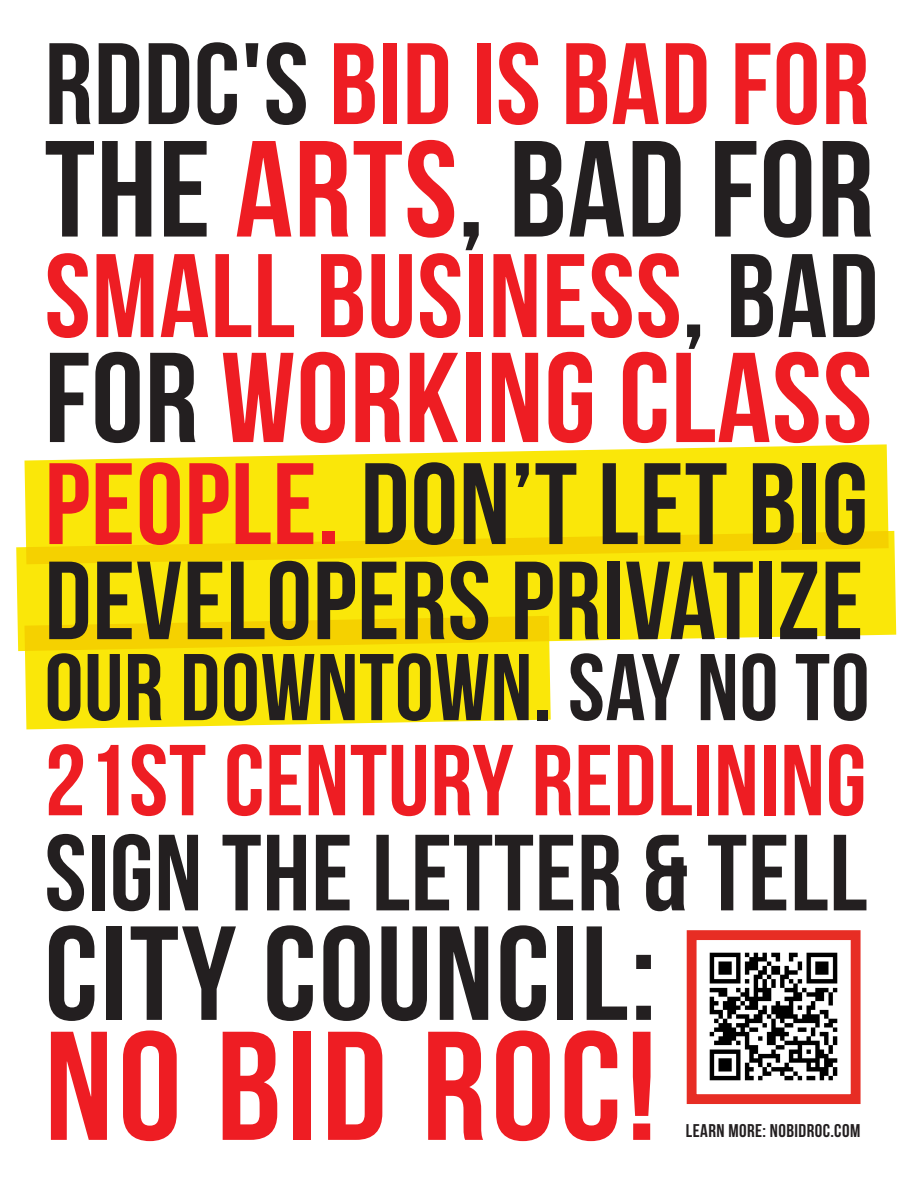
<style>
.page{position:relative;width:918px;height:1188px;background:#fff}
.page>*{position:absolute;margin:0;border:0;box-sizing:border-box;transform-origin:0 0}
.t1{font:154.5px "Bebas Neue";letter-spacing:.03em;color:#ee1d23;scale:1.04 1}
.t2{font:136.5px "Bebas Neue";letter-spacing:.01em;color:#231f20;scale:1.04 1}
.t3{font:133.5px "Bebas Neue";letter-spacing:.02em;color:#231f20;scale:1.04 1}
.t4{font:127.5px "Bebas Neue";letter-spacing:.01em;color:#ee1d23;scale:1.04 1}
.t5{font:118.5px "Bebas Neue";letter-spacing:.01em;color:#ee1d23;scale:1.04 1}
.t6{font:115.5px "Bebas Neue";letter-spacing:.01em;color:#231f20;scale:1.04 1}
.t7{font:115.5px "Bebas Neue";letter-spacing:.01em;color:#ee1d23;scale:1.04 1}
.t8{font:110.7px "Bebas Neue";letter-spacing:.01em;color:#231f20;scale:1.04 1}
.t9{font:108px "Bebas Neue";letter-spacing:.01em;color:#231f20;scale:1.04 1}
.t10{font:100.5px "Bebas Neue";letter-spacing:.01em;color:#ee1d23;scale:1.04 1}
.t11{font:94.5px "Bebas Neue";letter-spacing:.005em;color:#231f20;scale:1.04 1}
.t12{font:18.45px "Bebas Neue";letter-spacing:.025em;color:#231f20}
.s1{color:#231f20}
.s2{color:#ee1d23}
</style>
<div class="page">
<img style="left:709px;top:952px;width:129px;height:129px">
<svg style="left:25px;top:444px;width:864px;height:87px;background:#fae922"></svg>
<svg style="left:16px;top:531px;width:880px;height:120px;background:#f9e415"></svg>
<svg style="left:25px;top:616px;width:526px;height:113px;background:#f9e311"></svg>
<div style="left:687px;top:930px;width:174px;height:174px;border:10px solid #e72d24"></div>
<h3 class="t7" style="left:45px;top:21px;width:795px"><span class="s1">RDDC'S</span> BID IS BAD FOR</h3>
<h2 class="t2" style="left:45px;top:115px;width:799px">THE <span class="s2">ARTS</span>, BAD FOR</h2>
<h3 class="t5" style="left:45px;top:231px;width:803px">SMALL BUSINESS<span class="s1">, BAD</span></h3>
<h3 class="t4" style="left:45px;top:328px;width:797px"><span class="s1">FOR</span> WORKING CLASS</h3>
<h3 class="t6" style="left:45px;top:441px;width:794px"><span class="s2">PEOPLE.</span> DON’T LET BIG</h3>
<h3 class="t8" style="left:45px;top:540px;width:789px">DEVELOPERS PRIVATIZE</h3>
<h3 class="t11" style="left:45px;top:636px;width:795px">OUR DOWNTOWN. SAY NO TO</h3>
<h3 class="t10" style="left:45px;top:725px;width:792px">21ST CENTURY REDLINING</h3>
<h3 class="t9" style="left:45px;top:814px;width:793px">SIGN THE LETTER &amp; TELL</h3>
<h3 class="t3" style="left:45px;top:901px;width:590px">CITY COUNCIL:</h3>
<h1 class="t1" style="left:45px;top:1002px;width:590px">NO BID ROC!</h1>
<p class="t12" style="left:686px;top:1120px;width:176px">LEARN MORE: NOBIDROC.COM</p>
</div>
